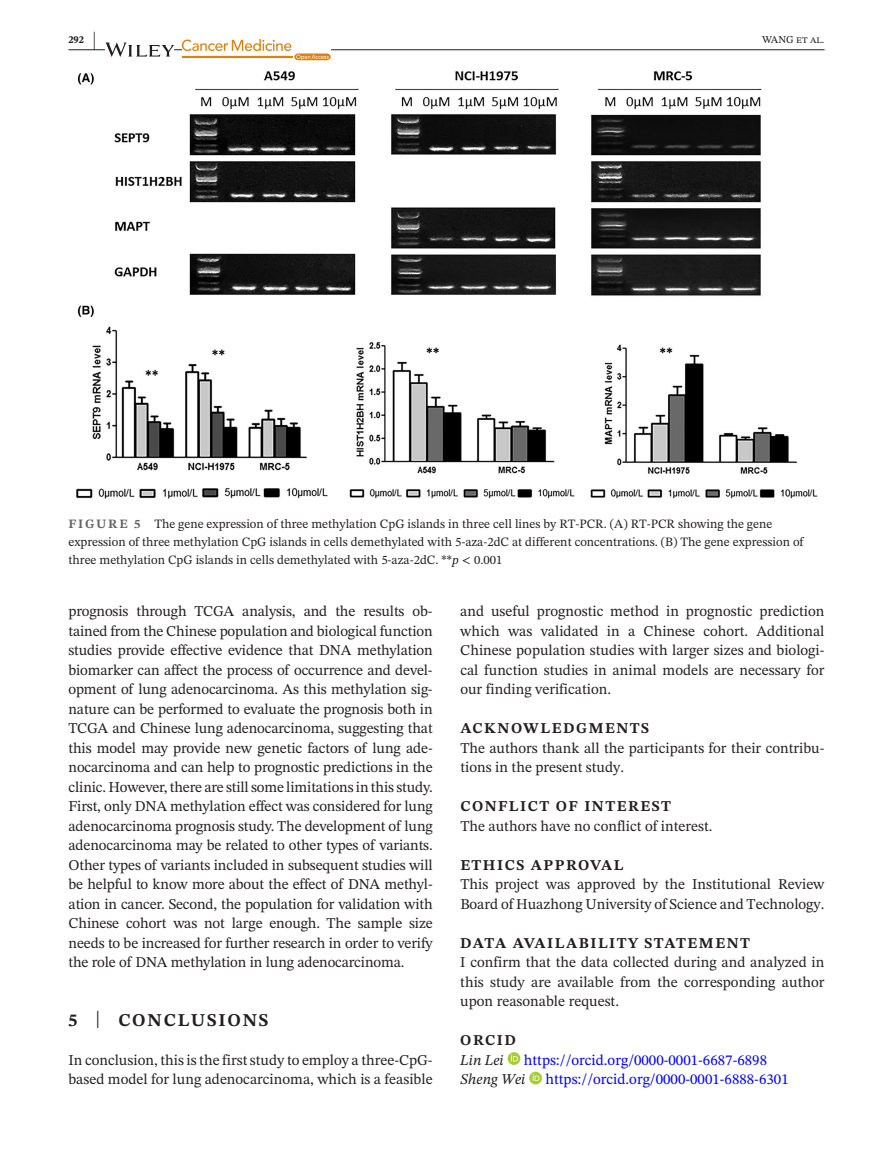
<style>
.page{position:relative;width:893px;height:1174px;background:#fff}
.page>*{position:absolute;margin:0;border:0;box-sizing:border-box;transform-origin:0 0}
.t1{font:700 18px "STIX Two Text";letter-spacing:.1em;color:#231f20}
.t2{font:15px/19.5px "STIX Two Text";color:#231f20;text-align:justify}
.t3{font:700 15px "STIX Two Text";letter-spacing:.1em;color:#231f20}
.t4{font:15px "STIX Two Text";color:#00f}
.t5{font:italic 15px "STIX Two Text";color:#231f20}
.t6{font:12.75px/18px "STIX Two Text";color:#231f20}
.t7{font:10.5px "STIX Two Text";color:#231f20}
.t8{font:700 10.5px "STIX Two Text";color:#231f20}
.s1{font-size:21px}
.s2{font-weight:700;color:#636366}
.s3{font-style:italic}
.s4{font-weight:400;font-size:23.7px}
</style>
<div class="page">
<hr style="left:68px;top:49px;width:756px;height:1px;background:#231f20">
<svg style="left:105px;top:43px;width:69px;height:14px"></svg>
<svg style="left:182px;top:39px;width:149px;height:21px"></svg>
<svg style="left:508px;top:1052px;width:12px;height:13px"></svg>
<svg style="left:511px;top:1054px;width:7px;height:7px"></svg>
<svg style="left:529px;top:1071px;width:13px;height:13px"></svg>
<svg style="left:533px;top:1074px;width:7px;height:7px"></svg>
<img style="left:76px;top:71px;width:742px;height:428px">
<p class="t8" style="left:68px;top:32px;width:29px">292 <span class="s1">|</span></p>
<p class="t7" style="left:762px;top:32px;width:64px">WANG et al.</p>
<p class="t6" style="left:68px;top:515px;width:737px"><span class="s2">FIGURE 5</span> The gene expression of three methylation CpG islands in three cell lines by RT-PCR. (A) RT-PCR showing the gene expression of three methylation CpG islands in cells demethylated with 5-aza-2dC at different concentrations. (B) The gene expression of three methylation CpG islands in cells demethylated with 5-aza-2dC. **<span class="s3">p</span> &lt; 0.001</p>
<p class="t2" style="left:68px;top:601px;width:366px">prognosis through TCGA analysis, and the results ob&shy;tained from the Chinese population and biological function studies provide effective evidence that DNA methylation biomarker can affect the process of occurrence and devel&shy;opment of lung adenocarcinoma. As this methylation sig&shy;nature can be performed to evaluate the prognosis both in TCGA and Chinese lung adenocarcinoma, suggesting that this model may provide new genetic factors of lung ade&shy;nocarcinoma and can help to prognostic predictions in the clinic. However, there are still some limitations in this study.<br>First, only DNA methylation effect was considered for lung adenocarcinoma prognosis study. The development of lung adenocarcinoma may be related to other types of variants.<br>Other types of variants included in subsequent studies will be helpful to know more about the effect of DNA methyl&shy;ation in cancer. Second, the population for validation with Chinese cohort was not large enough. The sample size needs to be increased for further research in order to verify the role of DNA methylation in lung adenocarcinoma.</p>
<p class="t1" style="left:68px;top:1007px;width:201px">5 <span class="s4">|</span> CONCLUSIONS</p>
<p class="t2" style="left:68px;top:1050px;width:366px">In conclusion, this is the first study to employ a three-CpG&shy;based model for lung adenocarcinoma, which is a feasible</p>
<p class="t2" style="left:460px;top:601px;width:366px">and useful prognostic method in prognostic prediction which was validated in a Chinese cohort. Additional Chinese population studies with larger sizes and biologi&shy;cal function studies in animal models are necessary for our finding verification.</p>
<p class="t3" style="left:460px;top:717px;width:190px">ACKNOWLEDGMENTS</p>
<p class="t2" style="left:460px;top:738px;width:366px">The authors thank all the participants for their contribu&shy;tions in the present study.</p>
<p class="t3" style="left:460px;top:795px;width:212px">CONFLICT OF INTEREST</p>
<p class="t2" style="left:460px;top:816px;width:254px">The authors have no conflict of interest.</p>
<p class="t3" style="left:460px;top:854px;width:165px">ETHICS APPROVAL</p>
<p class="t2" style="left:460px;top:874px;width:366px">This project was approved by the Institutional Review<br>Board of Huazhong University of Science and Technology.</p>
<p class="t3" style="left:460px;top:932px;width:291px">DATA AVAILABILITY STATEMENT</p>
<p class="t2" style="left:460px;top:952px;width:366px">I confirm that the data collected during and analyzed in this study are available from the corresponding author upon reasonable request.</p>
<p class="t3" style="left:460px;top:1029px;width:57px">ORCID</p>
<p class="t5" style="left:460px;top:1049px;width:45px">Lin Lei</p>
<p class="t4" style="left:524px;top:1049px;width:245px">https://orcid.org/0000-0001-6687-6898</p>
<p class="t5" style="left:460px;top:1068px;width:67px">Sheng Wei</p>
<p class="t4" style="left:545px;top:1068px;width:245px">https://orcid.org/0000-0001-6888-6301</p>
</div>
